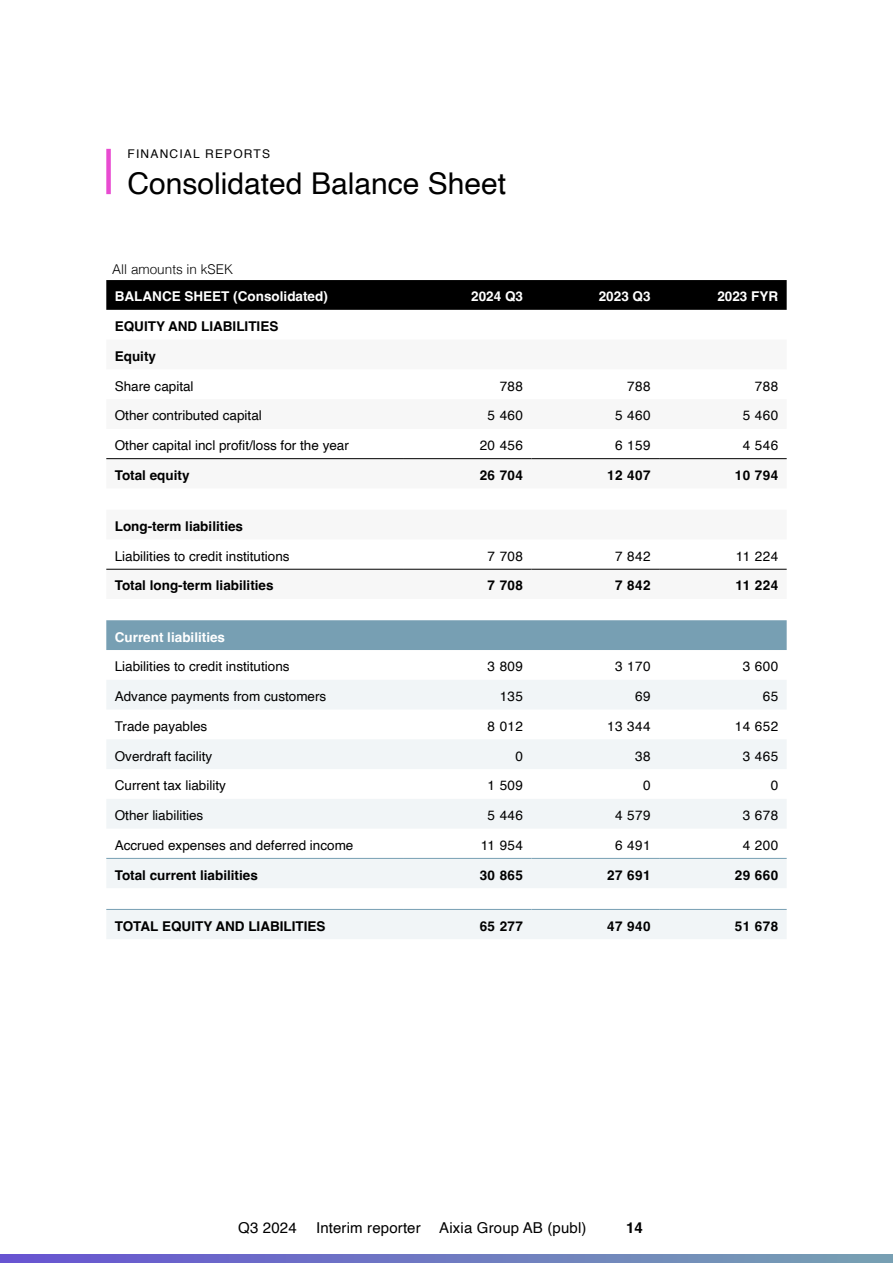
<style>
.page{position:relative;width:893px;height:1263px;background:#fff}
.page>*{position:absolute;margin:0;border:0;box-sizing:border-box;transform-origin:0 0}
.RUBRIK{font:30px "Helvetica";color:#000}
.t1{font:15px "Helvetica";letter-spacing:.01em;color:#000}
.t2{font:700 15px "Helvetica";color:#000}
.SIFFROR{font:13.5px "Helvetica";color:#000}
.SIFFROR-2{font:700 13.5px "Helvetica";color:#000}
.t3{font:700 13.5px "Helvetica";color:#fff}
.t4{font:300 13.5px "Helvetica";color:#000}
.ÖVERRUBRIK{font:12px "Helvetica";letter-spacing:.1em;color:#000}
</style>
<div class="page">
<div style="left:106px;top:149px;width:5px;height:45px;background:#e84bd1"></div>
<div style="left:106px;top:280px;width:681px;height:30px;background:#000"></div>
<svg style="left:106px;top:459px;width:681px;height:110px"></svg>
<div style="left:106px;top:620px;width:681px;height:30px;background:#779fb3"></div>
<svg style="left:107px;top:680px;width:679px;height:259px;fill:#f1f5f7"></svg>
<hr style="left:106px;top:458px;width:298px;height:1px;background:#000">
<hr style="left:404px;top:458px;width:127px;height:1px;background:#000">
<hr style="left:531px;top:458px;width:128px;height:1px;background:#000">
<hr style="left:659px;top:458px;width:128px;height:1px;background:#000">
<hr style="left:106px;top:569px;width:298px;height:1px;background:#000">
<hr style="left:404px;top:569px;width:127px;height:1px;background:#000">
<hr style="left:531px;top:569px;width:128px;height:1px;background:#000">
<hr style="left:659px;top:569px;width:128px;height:1px;background:#000">
<hr style="left:106px;top:858px;width:298px;height:1px;background:#779fb3">
<hr style="left:404px;top:858px;width:127px;height:1px;background:#779fb3">
<hr style="left:531px;top:858px;width:128px;height:1px;background:#779fb3">
<hr style="left:659px;top:858px;width:128px;height:1px;background:#779fb3">
<hr style="left:106px;top:909px;width:298px;height:1px;background:#779fb3">
<hr style="left:404px;top:909px;width:127px;height:1px;background:#779fb3">
<hr style="left:531px;top:909px;width:128px;height:1px;background:#779fb3">
<hr style="left:659px;top:909px;width:128px;height:1px;background:#779fb3">
<svg style="left:0;top:1254px;width:893px;height:9px;background:#6f7ac1"></svg>
<p class="ÖVERRUBRIK" style="left:128px;top:144px;width:144px">FINANCIAL REPORTS</p>
<p class="RUBRIK" style="left:128px;top:160px;width:380px">Consolidated Balance Sheet</p>
<p class="t4" style="left:112px;top:257px;width:122px">All amounts in kSEK</p>
<p class="t3" style="left:115px;top:288px;width:215px">BALANCE SHEET (Consolidated)</p>
<p class="t3" style="left:471px;top:288px;width:53px">2024 Q3</p>
<p class="t3" style="left:599px;top:288px;width:53px">2023 Q3</p>
<p class="t3" style="left:717px;top:288px;width:62px">2023 FYR</p>
<p class="SIFFROR-2" style="left:115px;top:318px;width:165px">EQUITY AND LIABILITIES</p>
<p class="SIFFROR-2" style="left:115px;top:348px;width:43px">Equity</p>
<p class="SIFFROR" style="left:115px;top:375px;width:80px">Share capital</p>
<p class="SIFFROR" style="left:500px;top:375px;width:25px">788</p>
<p class="SIFFROR" style="left:627px;top:375px;width:25px">788</p>
<p class="SIFFROR" style="left:755px;top:375px;width:25px">788</p>
<p class="SIFFROR" style="left:115px;top:405px;width:149px">Other contributed capital</p>
<p class="SIFFROR" style="left:488px;top:405px;width:37px">5 460</p>
<p class="SIFFROR" style="left:615px;top:405px;width:37px">5 460</p>
<p class="SIFFROR" style="left:743px;top:405px;width:37px">5 460</p>
<p class="SIFFROR" style="left:115px;top:435px;width:236px">Other capital incl profit/loss for the year</p>
<p class="SIFFROR" style="left:480px;top:435px;width:45px">20 456</p>
<p class="SIFFROR" style="left:615px;top:435px;width:37px">6 159</p>
<p class="SIFFROR" style="left:743px;top:435px;width:37px">4 546</p>
<p class="SIFFROR-2" style="left:115px;top:467px;width:76px">Total equity</p>
<p class="SIFFROR-2" style="left:480px;top:467px;width:45px">26 704</p>
<p class="SIFFROR-2" style="left:607px;top:467px;width:45px">12 407</p>
<p class="SIFFROR-2" style="left:735px;top:467px;width:45px">10 794</p>
<p class="SIFFROR-2" style="left:115px;top:518px;width:130px">Long-term liabilities</p>
<p class="SIFFROR" style="left:115px;top:546px;width:176px">Liabilities to credit institutions</p>
<p class="SIFFROR" style="left:488px;top:546px;width:37px">7 708</p>
<p class="SIFFROR" style="left:615px;top:546px;width:37px">7 842</p>
<p class="SIFFROR" style="left:736px;top:546px;width:44px">11 224</p>
<p class="SIFFROR-2" style="left:115px;top:577px;width:160px">Total long-term liabilities</p>
<p class="SIFFROR-2" style="left:488px;top:577px;width:37px">7 708</p>
<p class="SIFFROR-2" style="left:615px;top:577px;width:37px">7 842</p>
<p class="SIFFROR-2" style="left:736px;top:577px;width:44px">11 224</p>
<p class="t3" style="left:115px;top:628px;width:112px">Current liabilities</p>
<p class="SIFFROR" style="left:115px;top:656px;width:176px">Liabilities to credit institutions</p>
<p class="SIFFROR" style="left:488px;top:656px;width:37px">3 809</p>
<p class="SIFFROR" style="left:615px;top:656px;width:37px">3 170</p>
<p class="SIFFROR" style="left:743px;top:656px;width:37px">3 600</p>
<p class="SIFFROR" style="left:115px;top:686px;width:213px">Advance payments from customers</p>
<p class="SIFFROR" style="left:500px;top:686px;width:25px">135</p>
<p class="SIFFROR" style="left:635px;top:686px;width:17px">69</p>
<p class="SIFFROR" style="left:763px;top:686px;width:17px">65</p>
<p class="SIFFROR" style="left:115px;top:716px;width:94px">Trade payables</p>
<p class="SIFFROR" style="left:488px;top:716px;width:37px">8 012</p>
<p class="SIFFROR" style="left:607px;top:716px;width:45px">13 344</p>
<p class="SIFFROR" style="left:735px;top:716px;width:45px">14 652</p>
<p class="SIFFROR" style="left:115px;top:745px;width:99px">Overdraft facility</p>
<p class="SIFFROR" style="left:515px;top:745px;width:9px">0</p>
<p class="SIFFROR" style="left:635px;top:745px;width:17px">38</p>
<p class="SIFFROR" style="left:743px;top:745px;width:37px">3 465</p>
<p class="SIFFROR" style="left:115px;top:775px;width:113px">Current tax liability</p>
<p class="SIFFROR" style="left:488px;top:775px;width:37px">1 509</p>
<p class="SIFFROR" style="left:643px;top:775px;width:9px">0</p>
<p class="SIFFROR" style="left:771px;top:775px;width:9px">0</p>
<p class="SIFFROR" style="left:115px;top:805px;width:90px">Other liabilities</p>
<p class="SIFFROR" style="left:488px;top:805px;width:37px">5 446</p>
<p class="SIFFROR" style="left:615px;top:805px;width:37px">4 579</p>
<p class="SIFFROR" style="left:743px;top:805px;width:37px">3 678</p>
<p class="SIFFROR" style="left:115px;top:835px;width:240px">Accrued expenses and deferred income</p>
<p class="SIFFROR" style="left:481px;top:835px;width:44px">11 954</p>
<p class="SIFFROR" style="left:615px;top:835px;width:37px">6 491</p>
<p class="SIFFROR" style="left:743px;top:835px;width:37px">4 200</p>
<p class="SIFFROR-2" style="left:115px;top:867px;width:145px">Total current liabilities</p>
<p class="SIFFROR-2" style="left:480px;top:867px;width:45px">30 865</p>
<p class="SIFFROR-2" style="left:607px;top:867px;width:45px">27 691</p>
<p class="SIFFROR-2" style="left:735px;top:867px;width:45px">29 660</p>
<p class="SIFFROR-2" style="left:115px;top:918px;width:212px">TOTAL EQUITY AND LIABILITIES</p>
<p class="SIFFROR-2" style="left:480px;top:918px;width:45px">65 277</p>
<p class="SIFFROR-2" style="left:607px;top:918px;width:45px">47 940</p>
<p class="SIFFROR-2" style="left:735px;top:918px;width:45px">51 678</p>
<p class="t1" style="left:238px;top:1216px;width:60px">Q3 2024</p>
<p class="t1" style="left:316px;top:1216px;width:272px">Interim reporter Aixia Group AB (publ)</p>
<p class="t2" style="left:626px;top:1218px;width:18px">14</p>
</div>
